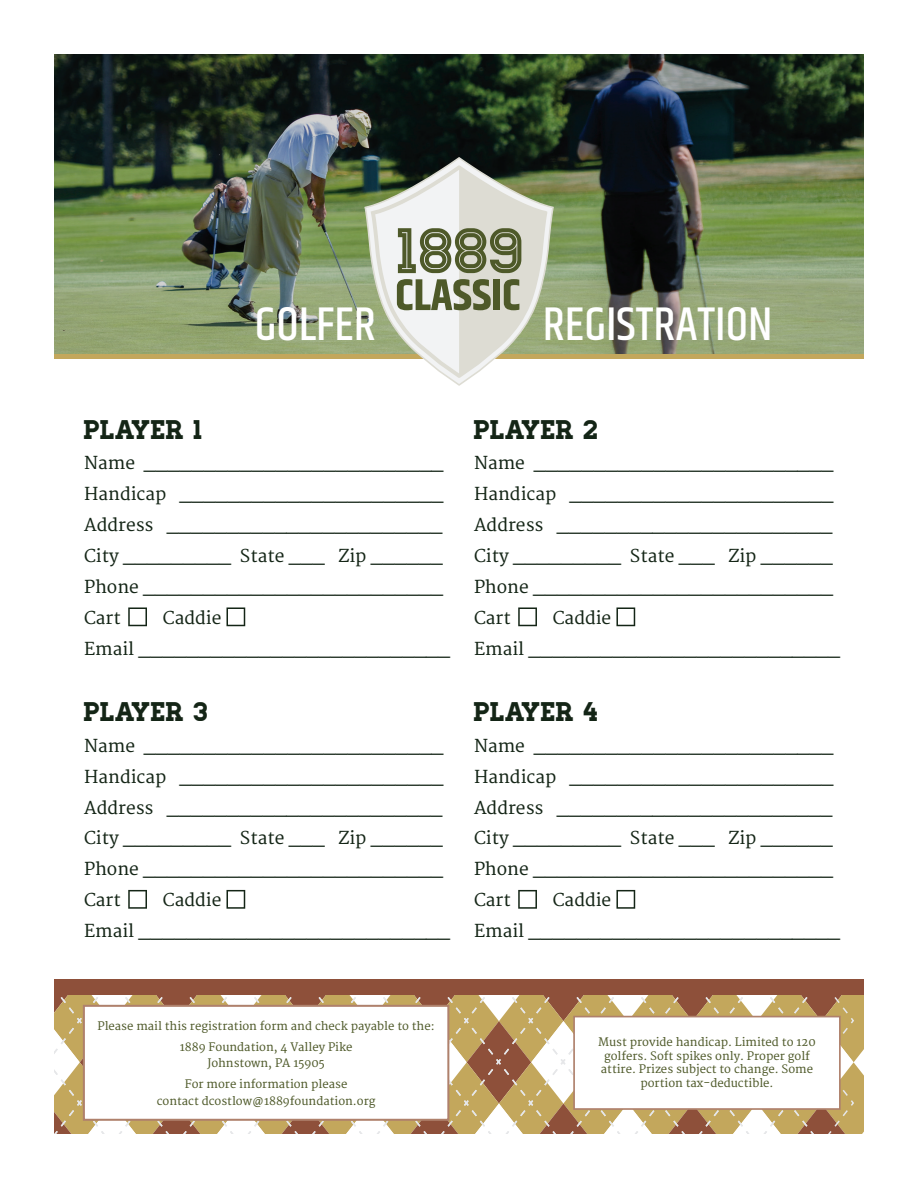
<style>
.page{position:relative;width:918px;height:1188px;background:#fff}
.page>*{position:absolute;margin:0;border:0;box-sizing:border-box;transform-origin:0 0}
.t1{font:500 48px "Khand";color:#fff}
.t2{font:27px "Homestead";color:#142516}
.t3{font:17.4px/30.9px "Merriweather";color:#142516;text-align:justify}
.t4{font:11.4px/13.5px "Merriweather";color:#4e5929;text-align:center}
</style>
<div class="page">
<svg style="left:54px;top:995px;width:810px;height:139px"></svg>
<div style="left:54px;top:979px;width:810px;height:16px;background:#8e503a"></div>
<img style="left:54px;top:54px;width:810px;height:300px">
<hr style="left:54px;top:354px;width:810px;height:4px;background:#c3a75c">
<svg style="left:128px;top:607px;width:19px;height:19px"></svg>
<svg style="left:227px;top:607px;width:18px;height:19px"></svg>
<svg style="left:518px;top:607px;width:19px;height:19px"></svg>
<svg style="left:616px;top:607px;width:19px;height:19px"></svg>
<svg style="left:128px;top:890px;width:19px;height:19px"></svg>
<svg style="left:227px;top:890px;width:18px;height:19px"></svg>
<svg style="left:518px;top:890px;width:19px;height:19px"></svg>
<svg style="left:616px;top:890px;width:19px;height:19px"></svg>
<div style="left:83px;top:1005px;width:366px;height:116px;background:#fff;border:2px solid #af816c"></div>
<div style="left:573px;top:1016px;width:268px;height:94px;background:#fff;border:2px solid #af816c"></div>
<svg style="left:364px;top:157px;width:190px;height:229px"></svg>
<h1 class="t1" style="left:255px;top:295px;width:123px">GOLFER</h1>
<h1 class="t1" style="left:543px;top:295px;width:231px">REGISTRATION</h1>
<h2 class="t2" style="left:84px;top:413px;width:121px">PLAYER 1</h2>
<p class="t3" style="left:84px;top:449px;width:361px">Name _________________________ Handicap ______________________ Address _______________________ City _________ State ___ Zip ______ Phone _________________________ Cart</p>
<p class="t3" style="left:84px;top:603px;width:368px;text-indent:79px">Caddie<br>Email __________________________</p>
<h2 class="t2" style="left:84px;top:696px;width:126px">PLAYER 3</h2>
<p class="t3" style="left:84px;top:731px;width:361px">Name _________________________ Handicap ______________________ Address _______________________ City _________ State ___ Zip ______ Phone _________________________ Cart</p>
<p class="t3" style="left:84px;top:885px;width:368px;text-indent:79px">Caddie<br>Email __________________________</p>
<h2 class="t2" style="left:474px;top:413px;width:126px">PLAYER 2</h2>
<p class="t3" style="left:474px;top:449px;width:361px">Name _________________________ Handicap ______________________ Address _______________________ City _________ State ___ Zip ______ Phone _________________________ Cart</p>
<p class="t3" style="left:474px;top:603px;width:368px;text-indent:79px">Caddie<br>Email __________________________</p>
<h2 class="t2" style="left:474px;top:696px;width:126px">PLAYER 4</h2>
<p class="t3" style="left:474px;top:731px;width:361px">Name _________________________ Handicap ______________________ Address _______________________ City _________ State ___ Zip ______ Phone _________________________ Cart</p>
<p class="t3" style="left:474px;top:885px;width:368px;text-indent:79px">Caddie<br>Email __________________________</p>
<p class="t4" style="left:98px;top:1016px;width:339px;line-height:21px">Please mail this registration form and check payable to the:<br>1889 Foundation, 4 Valley Pike</p>
<p class="t4" style="left:185px;top:1053px;width:164px;line-height:21px">Johnstown, PA 15905<br>For more information please</p>
<p class="t4" style="left:157px;top:1095px;width:220px">contact dcostlow@1889foundation.org</p>
<p class="t4" style="left:598px;top:1036px;width:219px">Must provide handicap. Limited to 120 golfers. Soft spikes only. Proper golf attire. Prizes subject to change. Some portion tax-deductible.</p>
</div>
